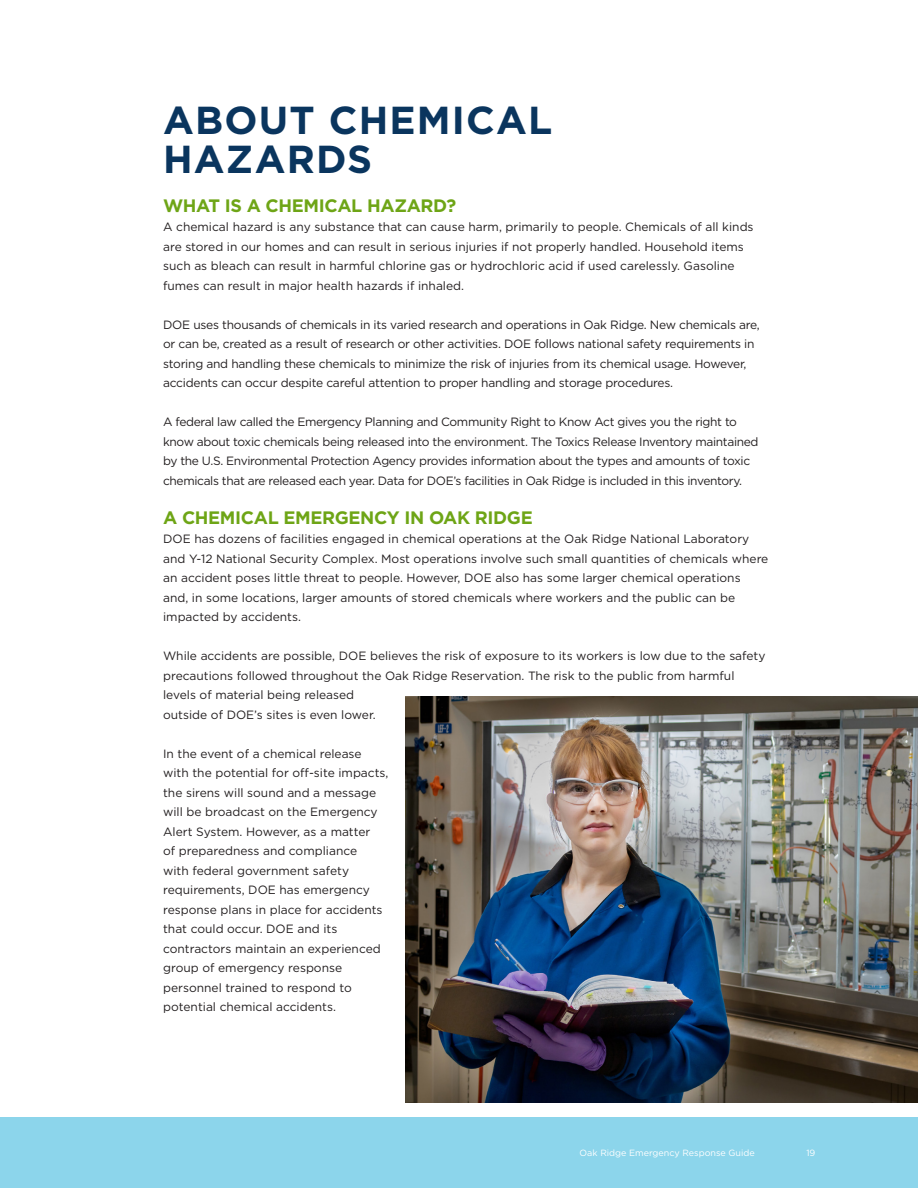
<style>
.page{position:relative;width:918px;height:1188px;background:#fff}
.page>*{position:absolute;margin:0;border:0;box-sizing:border-box;transform-origin:0 0}
.t1{font:700 39px/39px "Gotham";letter-spacing:.03em;color:#0a355e}
.t2{font:700 18px "Gotham";letter-spacing:-.02em;color:#6ea516}
.t3{font:12px/19.5px "Gotham";color:#231f20}
.t4{font:12px/19.5px "Gotham";letter-spacing:-.03em;color:#231f20}
.t5{font:12px/19.5px "Gotham";letter-spacing:-.02em;color:#231f20}
.t6{font:9px "Gotham";color:#fff}
</style>
<div class="page">
<img style="left:405px;top:697px;width:513px;height:406px">
<div style="left:0;top:1117px;width:918px;height:71px;background:#8cd5eb"></div>
<p class="t1" style="left:163px;top:100px;width:391px">ABOUT CHEMICAL<br>HAZARDS</p>
<h2 class="t2" style="left:163px;top:193px;width:295px">WHAT IS A CHEMICAL HAZARD?</h2>
<p class="t3" style="left:163px;top:217px;width:592px">A chemical hazard is any substance that can cause harm, primarily to people. Chemicals of all kinds are stored in our homes and can result in serious injuries if not properly handled. Household items such as bleach can result in harmful chlorine gas or hydrochloric acid if used carelessly. Gasoline fumes can result in major health hazards if inhaled.</p>
<p class="t5" style="left:163px;top:315px;width:598px">DOE uses thousands of chemicals in its varied research and operations in Oak Ridge. New chemicals are, or can be, created as a result of research or other activities. DOE follows national safety requirements in storing and handling these chemicals to minimize the risk of injuries from its chemical usage. However, accidents can occur despite careful attention to proper handling and storage procedures.</p>
<p class="t4" style="left:163px;top:412px;width:597px">A federal law called the Emergency Planning and Community Right to Know Act gives you the right to know about toxic chemicals being released into the environment. The Toxics Release Inventory maintained by the U.S. Environmental Protection Agency provides information about the types and amounts of toxic chemicals that are released each year. Data for DOE’s facilities in Oak Ridge is included in this inventory.</p>
<h2 class="t2" style="left:163px;top:505px;width:371px">A CHEMICAL EMERGENCY IN OAK RIDGE</h2>
<p class="t3" style="left:163px;top:529px;width:607px">DOE has dozens of facilities engaged in chemical operations at the Oak Ridge National Laboratory and Y-12 National Security Complex. Most operations involve such small quantities of chemicals where an accident poses little threat to people. However, DOE also has some larger chemical operations and, in some locations, larger amounts of stored chemicals where workers and the public can be impacted by accidents.</p>
<p class="t3" style="left:163px;top:646px;width:604px">While accidents are possible, DOE believes the risk of exposure to its workers is low due to the safety precautions followed throughout the Oak Ridge Reservation. The risk to the public from harmful levels of material being released<br>outside of DOE’s sites is even lower.</p>
<p class="t3" style="left:163px;top:744px;width:227px">In the event of a chemical release with the potential for off-site impacts, the sirens will sound and a message will be broadcast on the Emergency Alert System. However, as a matter<br>of preparedness and compliance<br>with federal government safety requirements, DOE has emergency response plans in place for accidents that could occur. DOE and its contractors maintain an experienced group of emergency response personnel trained to respond to potential chemical accidents.</p>
<p class="t6" style="left:580px;top:1147px;width:177px">Oak Ridge Emergency Response Guide</p>
<p class="t6" style="left:806px;top:1147px;width:11px">19</p>
</div>
